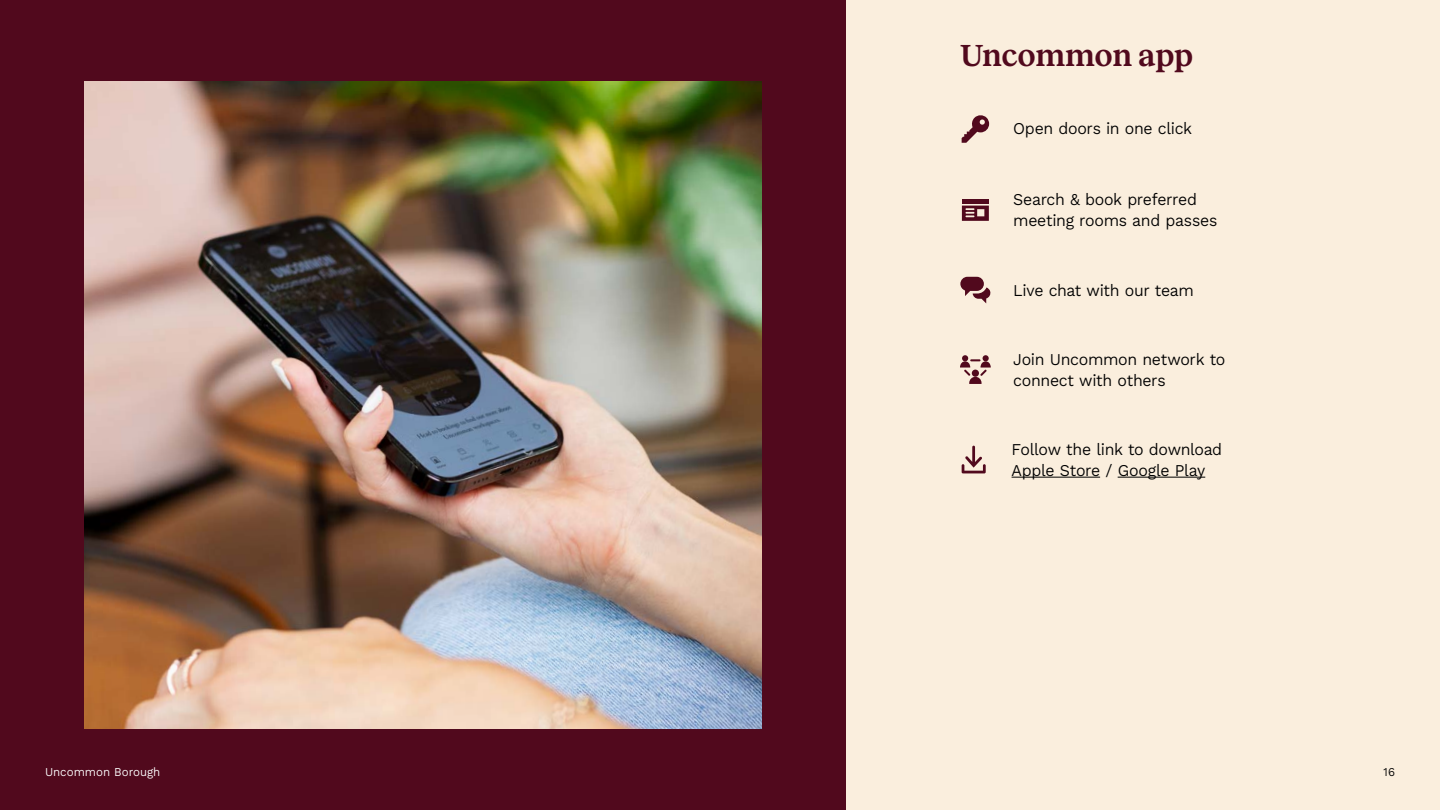
<style>
.page{position:relative;width:1440px;height:810px;background:#faeedd}
.page>*{position:absolute;margin:0;border:0;box-sizing:border-box;transform-origin:0 0}
.t1{font:600 31.5px "Reckless";color:#51091d}
.t2{font:16.5px/21px "Kantumruy Pro";letter-spacing:-.02em;color:#000}
.t3{font:12px "Kantumruy Pro";color:#fff}
.t4{font:12px "Kantumruy Pro";color:#000}
</style>
<div class="page">
<div style="left:0;top:0;width:846px;height:810px;background:#51091d"></div>
<div style="left:962px;top:199px;width:27px;height:5px;background:#51091d"></div>
<svg style="left:962px;top:206px;width:27px;height:15px"></svg>
<svg style="left:962px;top:115px;width:27px;height:28px"></svg>
<svg style="left:960px;top:277px;width:31px;height:26px"></svg>
<svg style="left:960px;top:355px;width:31px;height:29px"></svg>
<hr style="left:1012px;top:477px;width:88px;height:1px;background:#000">
<hr style="left:1118px;top:477px;width:87px;height:1px;background:#000">
<svg style="left:962px;top:446px;width:24px;height:27px"></svg>
<img style="left:85px;top:81px;width:676px;height:648px">
<h1 class="t1" style="left:960px;top:32px;width:235px">Uncommon app</h1>
<p class="t2" style="left:1013px;top:120px;width:180px">Open doors in one click</p>
<p class="t2" style="left:1013px;top:190px;width:206px">Search &amp; book preferred meeting rooms and passes</p>
<p class="t2" style="left:1013px;top:281px;width:182px">Live chat with our team</p>
<p class="t2" style="left:1013px;top:350px;width:214px">Join Uncommon network to connect with others</p>
<p class="t2" style="left:1012px;top:440px;width:212px">Follow the link to download<br>Apple Store / Google Play</p>
<p class="t3" style="left:45px;top:765px;width:117px">Uncommon Borough</p>
<p class="t4" style="left:1384px;top:765px;width:13px">16</p>
</div>
